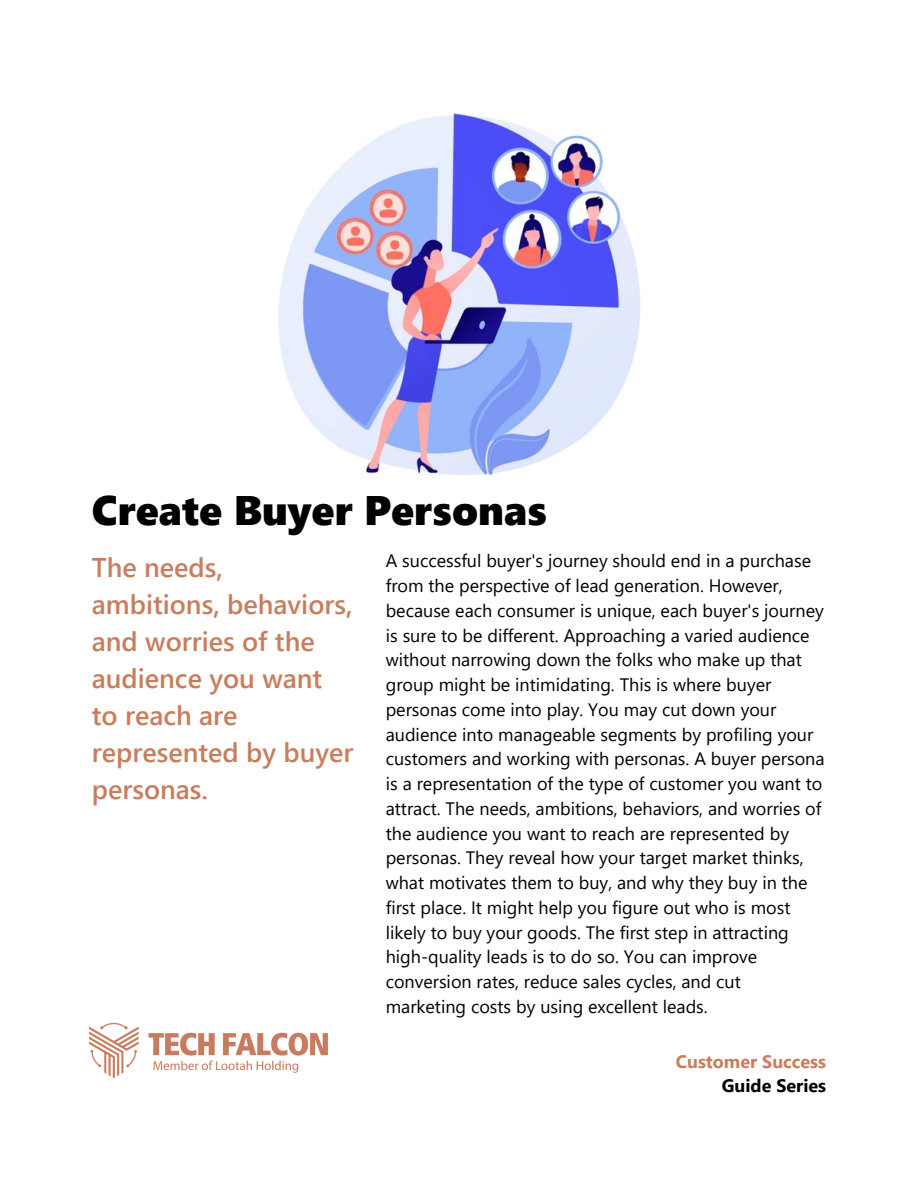
<style>
.page{position:relative;width:918px;height:1188px;background:#fff}
.page>*{position:absolute;margin:0;border:0;box-sizing:border-box;transform-origin:0 0}
.t1{font:41.25px "Segoe UI Black";color:#000}
.t2{font:600 27px/37.2px "Segoe UI";color:#c87e5d}
.t3{font:18px/24.8px "Segoe UI";color:#000}
.t4{font:700 18px/23.7px "Segoe UI";color:#c87e5d;text-align:right}
.s1{color:#000}
</style>
<div class="page">
<img style="left:89px;top:1022px;width:239px;height:56px">
<img style="left:278px;top:113px;width:363px;height:363px">
<p class="t1" style="left:92px;top:481px;width:457px">Create Buyer Personas</p>
<p class="t2" style="left:92px;top:547px;width:263px">The needs, ambitions, behaviors, and worries of the audience you want to reach are represented by buyer personas.</p>
<p class="t3" style="left:386px;top:548px;width:440px">A successful buyer's journey should end in a purchase from the perspective of lead generation. However, because each consumer is unique, each buyer's journey is sure to be different. Approaching a varied audience without narrowing down the folks who make up that group might be intimidating. This is where buyer personas come into play. You may cut down your audience into manageable segments by profiling your customers and working with personas. A buyer persona is a representation of the type of customer you want to attract. The needs, ambitions, behaviors, and worries of the audience you want to reach are represented by personas. They reveal how your target market thinks, what motivates them to buy, and why they buy in the first place. It might help you figure out who is most likely to buy your goods. The first step in attracting high-quality leads is to do so. You can improve conversion rates, reduce sales cycles, and cut marketing costs by using excellent leads.</p>
<p class="t4" style="left:676px;top:1049px;width:152px">Customer Success<br><span class="s1">Guide Series</span></p>
</div>
